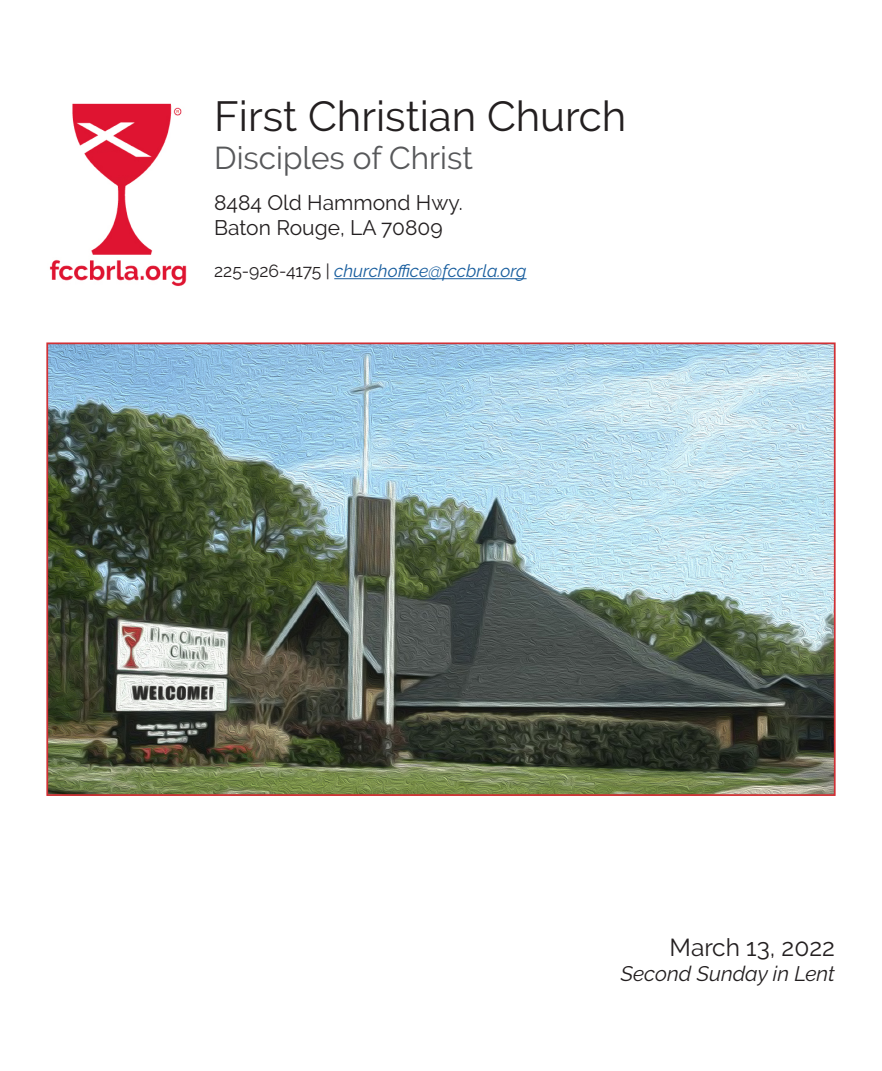
<style>
.page{position:relative;width:882px;height:1071px;background:#fff}
.page>*{position:absolute;margin:0;border:0;box-sizing:border-box;transform-origin:0 0}
.t1{font:42px "Raleway";color:#231f20}
.t2{font:31.5px "Raleway";color:#57585a}
.t3{font:24.5px "Raleway";color:#231f20}
.t4{font:21px "Raleway";color:#231f20}
.t5{font:italic 21px "Raleway";color:#231f20}
.t6{font:italic 17.5px "Raleway";color:#175d9e}
.s1{font-style:normal;color:#231f20}
</style>
<div class="page">
<img style="left:49px;top:103px;width:138px;height:183px">
<hr style="left:334px;top:278px;width:193px;height:1px;background:#175d9e">
<img style="left:49px;top:345px;width:784px;height:448px">
<div style="left:46px;top:342px;width:790px;height:454px;border:2px solid #d03135"></div>
<p class="t1" style="left:214px;top:92px;width:414px">First Christian Church</p>
<p class="t2" style="left:214px;top:140px;width:260px">Disciples of Christ</p>
<p class="t4" style="left:214px;top:191px;width:250px">8484 Old Hammond Hwy.</p>
<p class="t4" style="left:214px;top:216px;width:230px">Baton Rouge, LA 70809</p>
<p class="t6" style="left:214px;top:261px;width:314px"><span class="s1">225-926-4175 |</span> churchoffice@fccbrla.org</p>
<p class="t3" style="left:670px;top:933px;width:167px">March 13, 2022</p>
<p class="t5" style="left:621px;top:961px;width:216px">Second Sunday in Lent</p>
</div>
